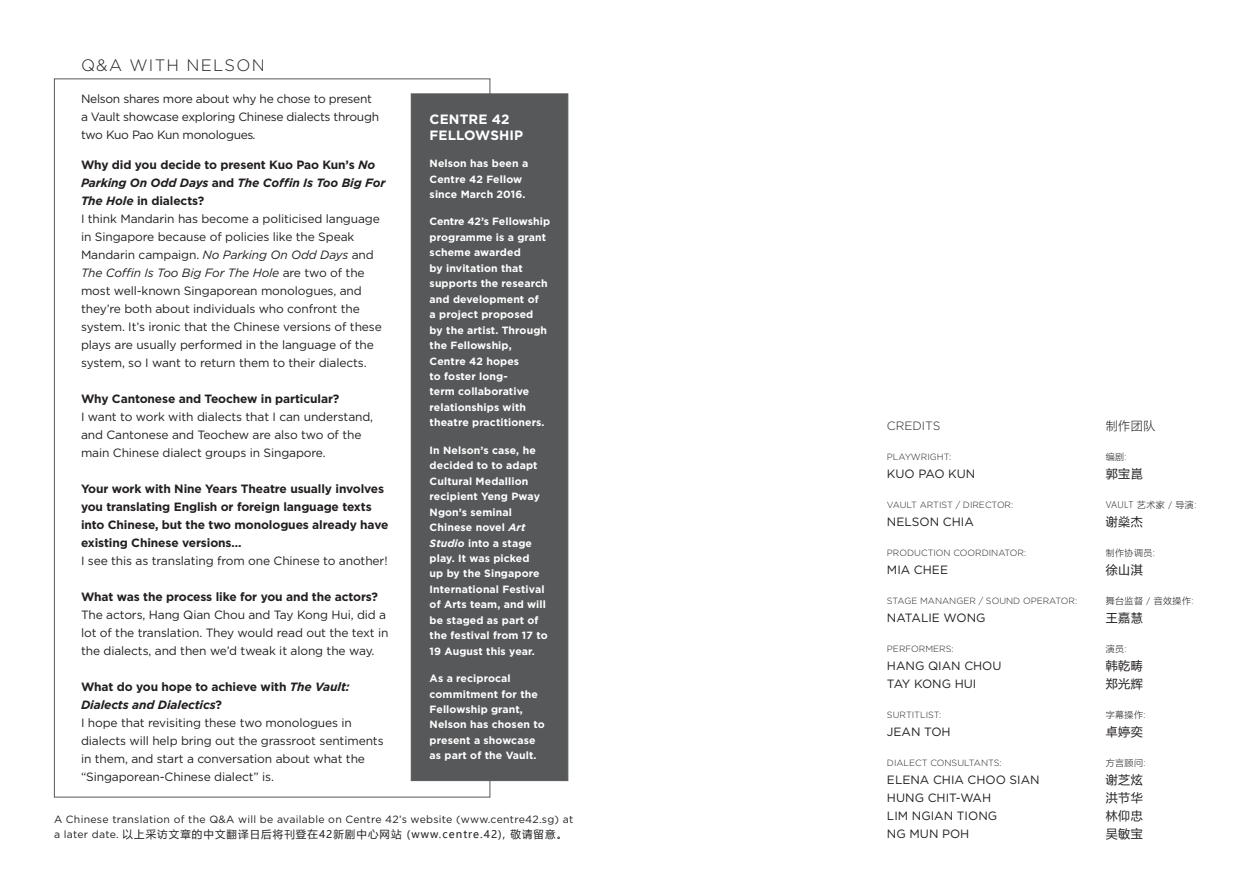
<style>
.page{position:relative;width:1259px;height:893px;background:#fff}
.page>*{position:absolute;margin:0;border:0;box-sizing:border-box;transform-origin:0 0}
.t1{font:300 16.5px "Gotham";letter-spacing:.075em;color:#231f20}
.t2{font:700 13.5px/15.5px "Gotham";letter-spacing:.01em;color:#fff}
.t3{font:12px/18px "Gotham";letter-spacing:-.01em;color:#231f20}
.t4{font:700 12px/18px "Gotham";letter-spacing:-.01em;color:#231f20}
.t5{font:12px/18px "Microsoft Ya Hei";letter-spacing:.05em;color:#231f20}
.t6{font:300 12px "Gotham";color:#231f20}
.t7{font:300 12px "Microsoft Ya Hei";color:#231f20}
.t8{font:700 10.5px/15.5px "Gotham";letter-spacing:.01em;color:#fff}
.t9{font:10.5px/15.8px "Gotham";letter-spacing:.025em;color:#231f20}
.t10{font:300 9px "Gotham";color:#231f20}
.t11{font:300 9px "Microsoft Ya Hei";letter-spacing:.05em;color:#231f20}
.s1{font-style:italic}
.s2{font-weight:700}
.s3{font-weight:700;font-style:italic}
.s4{font-weight:400}
.s5{font-family:"Microsoft Ya Hei"}
</style>
<div class="page">
<div style="left:54px;top:78px;width:436px;height:719px;background:#fff;border:1px solid #57585a"></div>
<div style="left:411px;top:93px;width:157px;height:688px;background:#57585a"></div>
<p class="t1" style="left:81px;top:55px;width:185px">Q&amp;A WITH NELSON</p>
<p class="t3" style="left:81px;top:90px;width:299px">Nelson shares more about why he chose to present a Vault showcase exploring Chinese dialects through two Kuo Pao Kun monologues<span class="s1">.</span></p>
<p class="t3" style="left:81px;top:156px;width:306px"><span class="s2">Why did you decide to present Kuo Pao Kun’s</span> <span class="s3">No Parking On Odd Days</span> <span class="s2">and</span> <span class="s3">The Coffin Is Too Big For The Hole</span> <span class="s2">in dialects?<br></span>I think Mandarin has become a politicised language in Singapore because of policies like the Speak Mandarin campaign. <span class="s1">No Parking On Odd Days</span> and <span class="s1">The Coffin Is Too Big For The Hole</span> are two of the most well-known Singaporean monologues, and they’re both about individuals who confront the system. It’s ironic that the Chinese versions of these plays are usually performed in the language of the system, so I want to return them to their dialects.</p>
<p class="t3" style="left:81px;top:390px;width:294px"><span class="s2">Why Cantonese and Teochew in particular?<br></span>I want to work with dialects that I can understand, and Cantonese and Teochew are also two of the main Chinese dialect groups in Singapore.</p>
<p class="t4" style="left:81px;top:480px;width:309px">Your work with Nine Years Theatre usually involves you translating English or foreign language texts into Chinese, but the two monologues already have existing Chinese versions…<br><span class="s4">I see this as translating from one Chinese to another!</span></p>
<p class="t3" style="left:81px;top:588px;width:309px"><span class="s2">What was the process like for you and the actors?<br></span>The actors, Hang Qian Chou and Tay Kong Hui, did a lot of the translation. They would read out the text in the dialects, and then we’d tweak it along the way.</p>
<p class="t3" style="left:81px;top:678px;width:304px"><span class="s2">What do you hope to achieve with</span> <span class="s3">The Vault:<br>Dialects and Dialectics</span><span class="s2">?<br></span>I hope that revisiting these two monologues in dialects will help bring out the grassroot sentiments in them, and start a conversation about what the “Singaporean-Chinese dialect” is.</p>
<p class="t2" style="left:429px;top:112px;width:95px">CENTRE 42<br>FELLOWSHIP</p>
<p class="t8" style="left:429px;top:156px;width:100px">Nelson has been a<br>Centre 42 Fellow since March 2016.</p>
<p class="t8" style="left:429px;top:214px;width:122px">Centre 42’s Fellowship programme is a grant scheme awarded<br>by invitation that supports the research and development of<br>a project proposed<br>by the artist. Through the Fellowship,<br>Centre 42 hopes<br>to foster long-<br>term collaborative relationships with theatre practitioners.</p>
<p class="t8" style="left:429px;top:442px;width:119px">In Nelson’s case, he decided to to adapt<br>Cultural Medallion recipient Yeng Pway<br>Ngon’s seminal<br>Chinese novel <span class="s1">Art<br>Studio</span> into a stage play. It was picked<br>up by the Singapore<br>International Festival of Arts team, and will be staged as part of the festival from 17 to<br>19 August this year.</p>
<p class="t8" style="left:429px;top:671px;width:117px">As a reciprocal commitment for the<br>Fellowship grant,<br>Nelson has chosen to present a showcase as part of the Vault.</p>
<p class="t9" style="left:54px;top:811px;width:521px">A Chinese translation of the Q&amp;A will be available on Centre 42’s website (www.centre42.sg) at a later date. <span class="s5">以上采访文章的中文翻译日后将刊登在42新剧中心网站 (www.centre.42), 敬请留意。</span></p>
<p class="t6" style="left:887px;top:418px;width:55px">CREDITS</p>
<p class="t10" style="left:887px;top:451px;width:66px">PLAYWRIGHT:</p>
<p class="t3" style="left:887px;top:464px;width:90px">KUO PAO KUN</p>
<p class="t10" style="left:887px;top:499px;width:128px">VAULT ARTIST / DIRECTOR:</p>
<p class="t3" style="left:887px;top:512px;width:88px">NELSON CHIA</p>
<p class="t10" style="left:887px;top:547px;width:141px">PRODUCTION COORDINATOR:</p>
<p class="t3" style="left:887px;top:560px;width:63px">MIA CHEE</p>
<p class="t10" style="left:887px;top:595px;width:192px">STAGE MANANGER / SOUND OPERATOR:</p>
<p class="t3" style="left:887px;top:608px;width:100px">NATALIE WONG</p>
<p class="t10" style="left:887px;top:643px;width:68px">PERFORMERS:</p>
<p class="t3" style="left:887px;top:656px;width:116px">HANG QIAN CHOU<br>TAY KONG HUI</p>
<p class="t10" style="left:887px;top:709px;width:56px">SURTITLIST:</p>
<p class="t3" style="left:887px;top:722px;width:65px">JEAN TOH</p>
<p class="t10" style="left:887px;top:757px;width:116px">DIALECT CONSULTANTS:</p>
<p class="t3" style="left:887px;top:770px;width:154px">ELENA CHIA CHOO SIAN<br>HUNG CHIT-WAH<br>LIM NGIAN TIONG<br>NG MUN POH</p>
<p class="t7" style="left:1105px;top:418px;width:51px">制作团队</p>
<p class="t11" style="left:1105px;top:451px;width:23px">编剧:</p>
<p class="t5" style="left:1105px;top:464px;width:39px">郭宝崑</p>
<p class="t11" style="left:1105px;top:499px;width:92px">VAULT 艺术家 / 导演:</p>
<p class="t5" style="left:1105px;top:512px;width:39px">谢燊杰</p>
<p class="t11" style="left:1105px;top:547px;width:51px">制作协调员:</p>
<p class="t5" style="left:1105px;top:560px;width:39px">徐山淇</p>
<p class="t11" style="left:1105px;top:595px;width:89px">舞台监督 / 音效操作:</p>
<p class="t5" style="left:1105px;top:608px;width:39px">王嘉慧</p>
<p class="t11" style="left:1105px;top:643px;width:23px">演员:</p>
<p class="t5" style="left:1105px;top:656px;width:39px">韩乾畴郑光辉</p>
<p class="t11" style="left:1105px;top:709px;width:41px">字幕操作:</p>
<p class="t5" style="left:1105px;top:722px;width:39px">卓婷奕</p>
<p class="t11" style="left:1105px;top:757px;width:41px">方言顾问:</p>
<p class="t5" style="left:1105px;top:770px;width:39px;text-align:justify">谢芝炫洪节华林仰忠吴敏宝</p>
</div>
